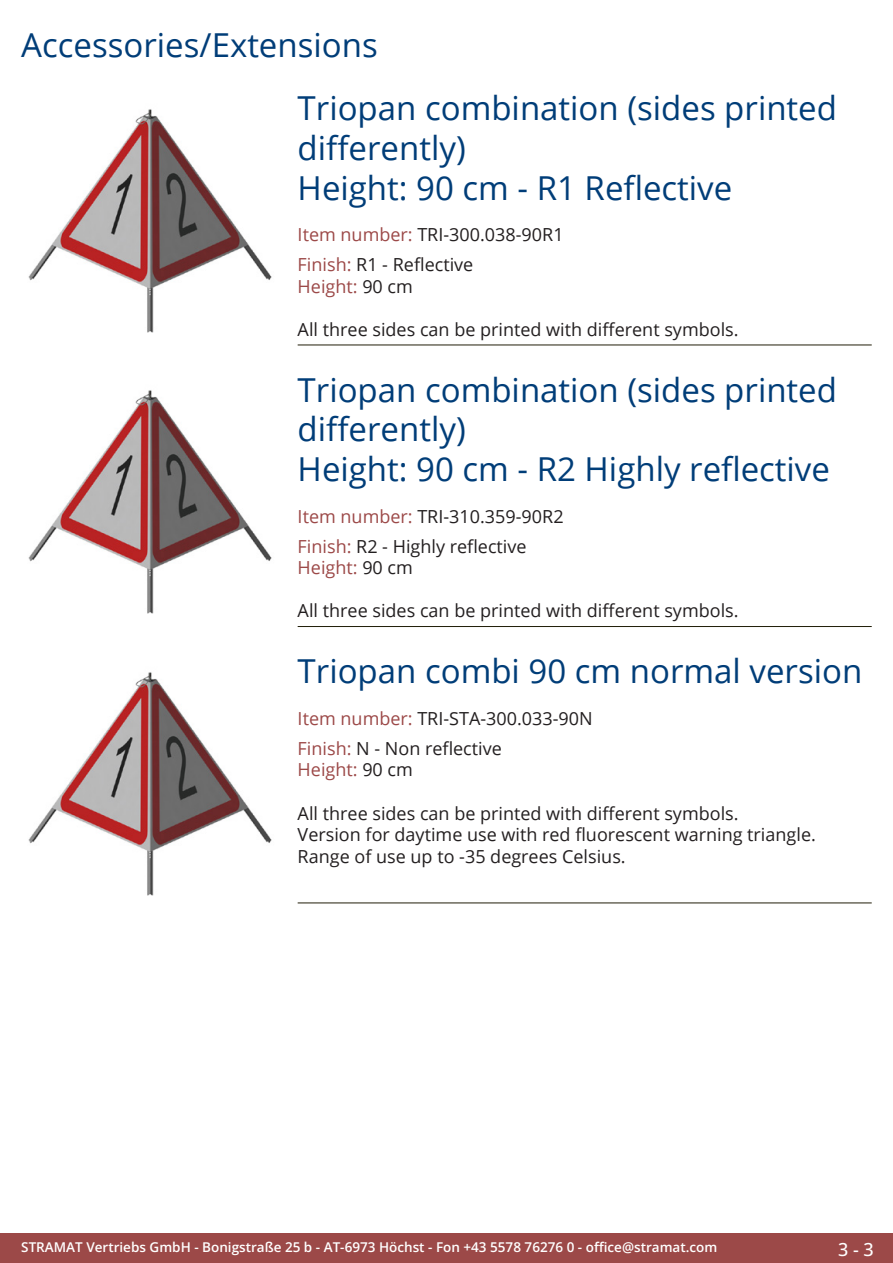
<style>
.page{position:relative;width:893px;height:1263px;background:#fff}
.page>*{position:absolute;margin:0;border:0;box-sizing:border-box;transform-origin:0 0}
.Produkttitel{font:33px/39.6px "Open Sans";color:#003d78}
.RastTitel{font:33px "Open Sans";color:#003d78}
.Beschreibung_Text{font:18px/21.6px "Open Sans";color:#231f20}
.TechDaten_Überschrif{font:18px "Open Sans";color:#231f20}
.t1{font:500 18px "Open Sans";color:#fff}
.t2{font:600 13.5px "Open Sans";color:#fff}
.s1{color:#9c4948}
</style>
<div class="page">
<div style="left:0;top:1233px;width:893px;height:30px;background:#9c4948"></div>
<hr style="left:298px;top:345px;width:574px;height:1px;background:#201d08">
<hr style="left:298px;top:626px;width:574px;height:1px;background:#201d08">
<hr style="left:298px;top:903px;width:574px;height:1px;background:#201d08">
<img style="left:28px;top:109px;width:244px;height:224px">
<img style="left:28px;top:390px;width:244px;height:224px">
<img style="left:28px;top:672px;width:244px;height:224px">
<p class="RastTitel" style="left:21px;top:22px;width:358px">Accessories/Extensions</p>
<p class="Produkttitel" style="left:298px;top:88px;width:541px">Triopan combination (sides printed differently)<br>Height: 90 cm - R1 Reflective</p>
<p class="TechDaten_Überschrif" style="left:298px;top:222px;width:267px"><span class="s1">Item number:</span> TRI-300.038-90R1</p>
<p class="Beschreibung_Text" style="left:298px;top:253px;width:177px"><span class="s1">Finish:</span> R1 - Reflective<br><span class="s1">Height:</span> 90 cm</p>
<p class="Beschreibung_Text" style="left:298px;top:318px;width:442px">All three sides can be printed with different symbols.</p>
<p class="Produkttitel" style="left:298px;top:369px;width:541px">Triopan combination (sides printed differently)<br>Height: 90 cm - R2 Highly reflective</p>
<p class="TechDaten_Überschrif" style="left:298px;top:504px;width:267px"><span class="s1">Item number:</span> TRI-310.359-90R2</p>
<p class="Beschreibung_Text" style="left:298px;top:535px;width:230px"><span class="s1">Finish:</span> R2 - Highly reflective<br><span class="s1">Height:</span> 90 cm</p>
<p class="Beschreibung_Text" style="left:298px;top:599px;width:442px">All three sides can be printed with different symbols.</p>
<p class="Produkttitel" style="left:298px;top:651px;width:566px">Triopan combi 90 cm normal version</p>
<p class="TechDaten_Überschrif" style="left:298px;top:706px;width:297px"><span class="s1">Item number:</span> TRI-STA-300.033-90N</p>
<p class="Beschreibung_Text" style="left:298px;top:737px;width:206px"><span class="s1">Finish:</span> N - Non reflective<br><span class="s1">Height:</span> 90 cm</p>
<p class="Beschreibung_Text" style="left:298px;top:802px;width:520px">All three sides can be printed with different symbols.<br>Version for daytime use with red fluorescent warning triangle.<br>Range of use up to -35 degrees Celsius.</p>
<p class="t2" style="left:21px;top:1238px;width:698px">STRAMAT Vertriebs GmbH - Bonigstraße 25 b - AT-6973 Höchst - Fon +43 5578 76276 0 - office@stramat.com</p>
<p class="t1" style="left:838px;top:1237px;width:37px">3 - 3</p>
</div>
